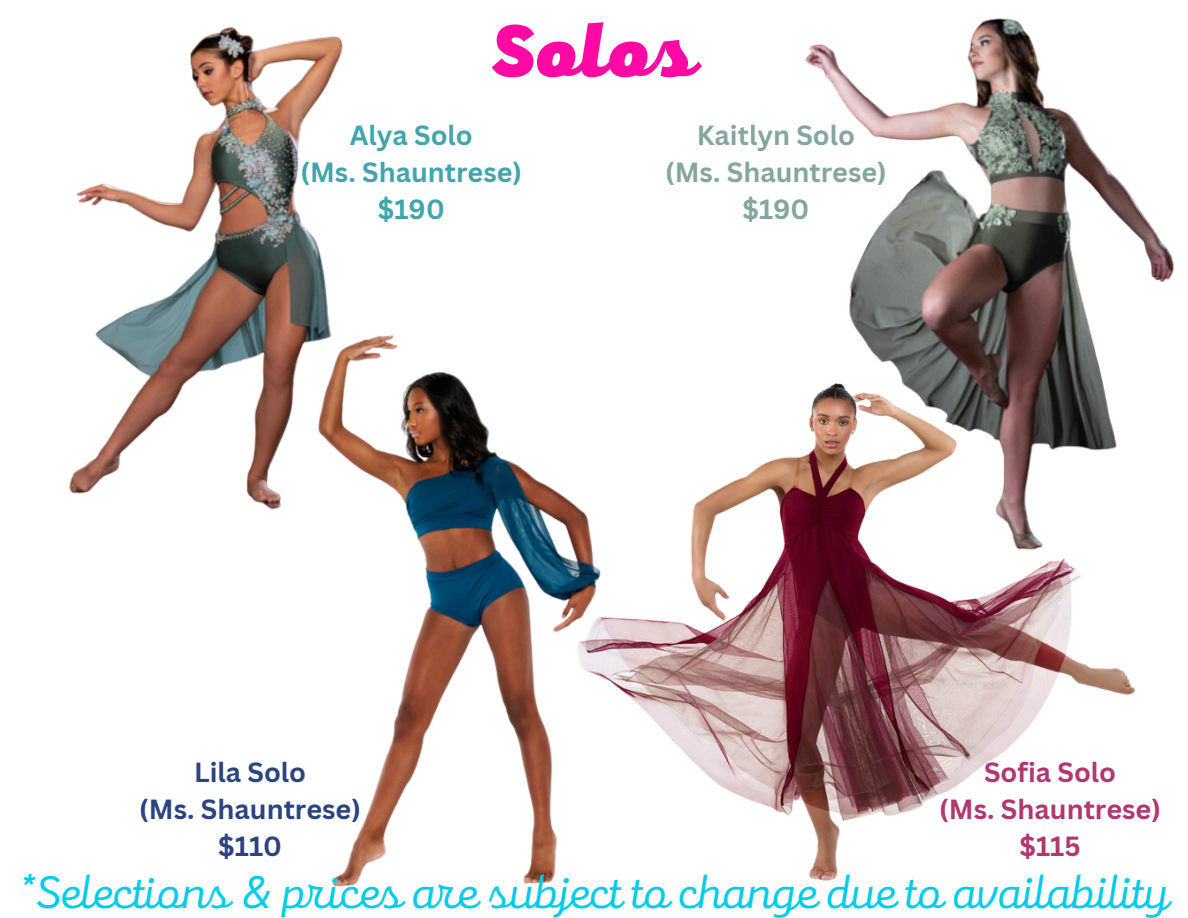
<style>
.page{position:relative;width:1188px;height:918px;background:#fff}
.page>*{position:absolute;margin:0;border:0;box-sizing:border-box;transform-origin:0 0}
.t1{font:900 75.45px "Mixa";color:#ff09a4}
.t2{font:47.25px "Mixa";color:#00cce8}
.t3{font:700 27px "Canva Sans";color:#85a69d}
.t4{font:700 27px "Canva Sans";color:#b2366f}
.t5{font:700 27px "Canva Sans";color:#2b4380}
.t6{font:700 27px "Canva Sans";color:#40a6ac}
</style>
<div class="page">
<img style="left:332px;top:335px;width:221px;height:552px">
<img style="left:69px;top:27px;width:292px;height:483px">
<img style="left:553px;top:459px;width:582px;height:422px">
<img style="left:776px;top:18px;width:398px;height:544px">
<p class="t1" style="left:491px;top:1px;width:207px">Solos</p>
<p class="t6" style="left:350px;top:116px;width:125px">Alya Solo</p>
<p class="t6" style="left:301px;top:153px;width:223px">(Ms. Shauntrese)</p>
<h2 class="t6" style="left:378px;top:190px;width:68px">$190</h2>
<p class="t3" style="left:697px;top:116px;width:160px">Kaitlyn Solo</p>
<p class="t3" style="left:665px;top:153px;width:223px">(Ms. Shauntrese)</p>
<p class="t3" style="left:742px;top:190px;width:68px">$190</p>
<p class="t5" style="left:194px;top:753px;width:114px">Lila Solo</p>
<p class="t5" style="left:139px;top:790px;width:223px">(Ms. Shauntrese)</p>
<h1 class="t5" style="left:218px;top:827px;width:65px">$110</h1>
<p class="t4" style="left:984px;top:753px;width:134px">Sofia Solo</p>
<p class="t4" style="left:939px;top:790px;width:223px">(Ms. Shauntrese)</p>
<p class="t4" style="left:1020px;top:827px;width:63px">$115</p>
<p class="t2" style="left:19px;top:861px;width:1152px">*Selections &amp; prices are subject to change due to availability</p>
</div>
